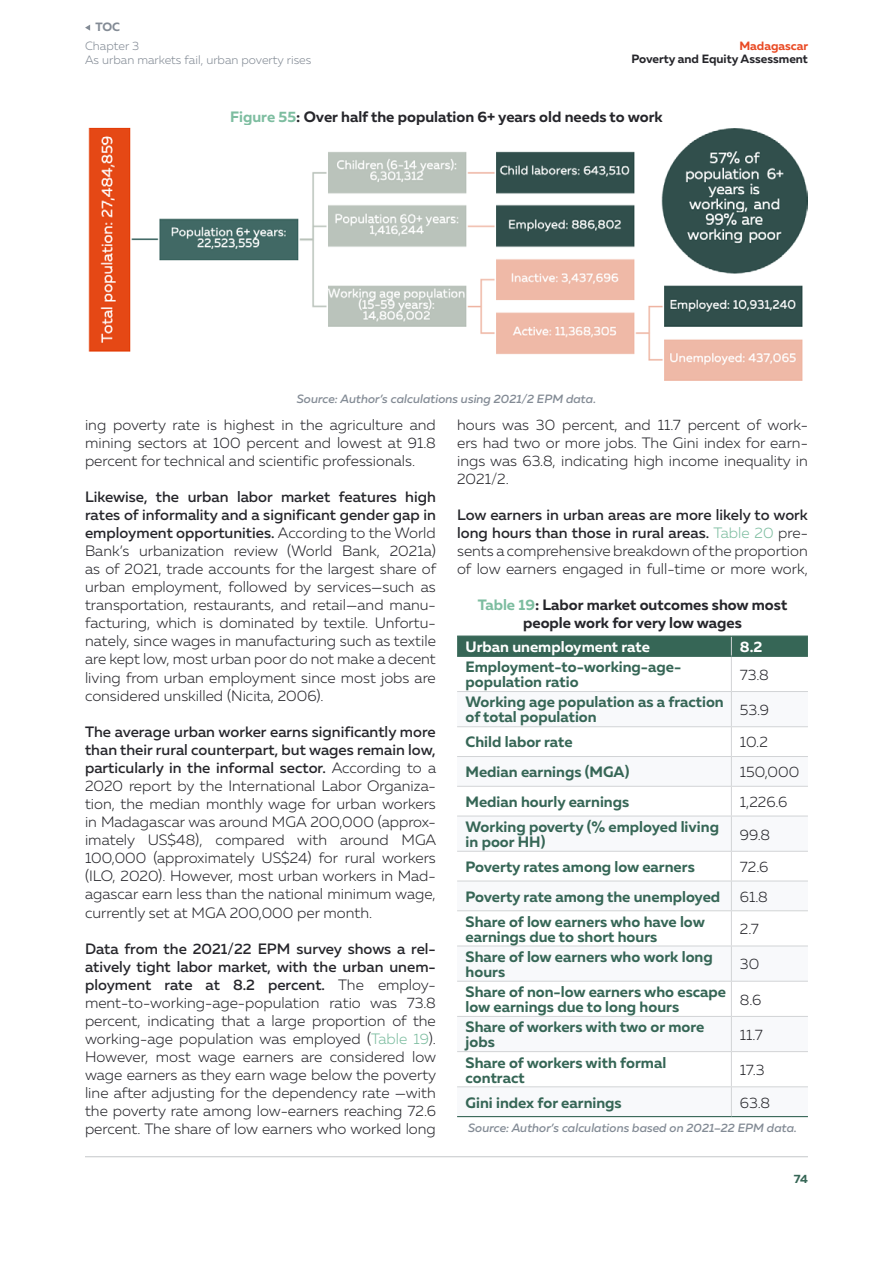
<style>
.page{position:relative;width:893px;height:1263px;background:#fff}
.page>*{position:absolute;margin:0;border:0;box-sizing:border-box;transform-origin:0 0}
.t1{font:300 15px/18px "Muller";color:#26262b;text-align:justify}
.t2{font:700 15px/15px "Muller";color:#366656}
.t3{font:700 15px/18px "Muller";color:#26262b;text-align:center}
.t4{font:700 15px "Muller";color:#fff}
.t5{font:italic 500 12px "Muller";color:#838b95}
.t6{font:300 12px/14.4px "Muller";color:#838b95}
.t7{font:700 12px "Muller";color:#26262b}
.t8{font:700 12px "Muller";color:#e94a24}
.t9{font:700 12px "Muller";color:#838b95}
.t10{font:700 12px "Muller";color:#366656}
.s1{color:#7dbda0}
.s2{font-weight:500}
</style>
<div class="page">
<hr style="left:85px;top:1156px;width:723px;height:1px;background:#d2d4d6">
<svg style="left:85px;top:25px;width:5px;height:6px"></svg>
<img style="left:88px;top:127px;width:720px;height:254px">
<svg style="left:457px;top:692px;width:351px;height:424px"></svg>
<hr style="left:731px;top:657px;width:1px;height:34px;background:#d2d4d6">
<hr style="left:731px;top:911px;width:1px;height:35px;background:#d2d4d6">
<hr style="left:731px;top:981px;width:1px;height:35px;background:#d2d4d6">
<hr style="left:731px;top:1052px;width:1px;height:34px;background:#d2d4d6">
<div style="left:457px;top:637px;width:351px;height:19px;background:#366656"></div>
<hr style="left:731px;top:692px;width:1px;height:34px;background:#d2d4d6">
<svg style="left:731px;top:727px;width:1px;height:89px"></svg>
<hr style="left:731px;top:816px;width:1px;height:35px;background:#d2d4d6">
<svg style="left:731px;top:852px;width:1px;height:58px"></svg>
<hr style="left:731px;top:946px;width:1px;height:35px;background:#d2d4d6">
<hr style="left:731px;top:1017px;width:1px;height:34px;background:#d2d4d6">
<svg style="left:731px;top:1087px;width:1px;height:29px"></svg>
<hr style="left:457px;top:635px;width:274px;height:2px;background:#366656">
<hr style="left:731px;top:635px;width:77px;height:2px;background:#366656">
<hr style="left:457px;top:656px;width:274px;height:1px;background:#366656">
<hr style="left:731px;top:656px;width:77px;height:1px;background:#366656">
<hr style="left:457px;top:1116px;width:274px;height:1px;background:#366656">
<hr style="left:731px;top:1116px;width:77px;height:1px;background:#366656">
<hr style="left:457px;top:691px;width:274px;height:1px;background:#d2d4d6">
<hr style="left:731px;top:691px;width:77px;height:1px;background:#d2d4d6">
<hr style="left:457px;top:726px;width:274px;height:1px;background:#d2d4d6">
<hr style="left:731px;top:726px;width:77px;height:1px;background:#d2d4d6">
<hr style="left:457px;top:756px;width:274px;height:1px;background:#d2d4d6">
<hr style="left:731px;top:756px;width:77px;height:1px;background:#d2d4d6">
<hr style="left:457px;top:786px;width:274px;height:1px;background:#d2d4d6">
<hr style="left:731px;top:786px;width:77px;height:1px;background:#d2d4d6">
<hr style="left:457px;top:816px;width:274px;height:1px;background:#d2d4d6">
<hr style="left:731px;top:816px;width:77px;height:1px;background:#d2d4d6">
<hr style="left:457px;top:851px;width:274px;height:1px;background:#d2d4d6">
<hr style="left:731px;top:851px;width:77px;height:1px;background:#d2d4d6">
<hr style="left:457px;top:881px;width:274px;height:1px;background:#d2d4d6">
<hr style="left:731px;top:881px;width:77px;height:1px;background:#d2d4d6">
<hr style="left:457px;top:910px;width:274px;height:1px;background:#d2d4d6">
<hr style="left:731px;top:910px;width:77px;height:1px;background:#d2d4d6">
<hr style="left:457px;top:946px;width:274px;height:1px;background:#d2d4d6">
<hr style="left:731px;top:946px;width:77px;height:1px;background:#d2d4d6">
<hr style="left:457px;top:981px;width:274px;height:1px;background:#d2d4d6">
<hr style="left:731px;top:981px;width:77px;height:1px;background:#d2d4d6">
<hr style="left:457px;top:1016px;width:274px;height:1px;background:#d2d4d6">
<hr style="left:731px;top:1016px;width:77px;height:1px;background:#d2d4d6">
<hr style="left:457px;top:1051px;width:274px;height:1px;background:#d2d4d6">
<hr style="left:731px;top:1051px;width:77px;height:1px;background:#d2d4d6">
<hr style="left:457px;top:1086px;width:274px;height:1px;background:#d2d4d6">
<hr style="left:731px;top:1086px;width:77px;height:1px;background:#d2d4d6">
<p class="t9" style="left:95px;top:19px;width:26px">TOC</p>
<p class="t6" style="left:85px;top:38px;width:228px">Chapter 3<br>As urban markets fail, urban poverty rises</p>
<p class="t8" style="left:739px;top:38px;width:70px">Madagascar</p>
<p class="t7" style="left:631px;top:52px;width:178px">Poverty and Equity Assessment</p>
<p class="t3" style="left:230px;top:108px;width:434px"><span class="s1">Figure 55</span>: Over half the population 6+ years old needs to work</p>
<p class="t5" style="left:297px;top:391px;width:301px">Source: Author’s calculations using 2021/2 EPM data.</p>
<p class="t1" style="left:85px;top:415px;width:352px">ing poverty rate is highest in the agriculture and mining sectors at 100 percent and lowest at 91.8 percent for technical and scientific professionals.</p>
<p class="t1" style="left:85px;top:487px;width:353px"><span class="s2">Likewise, the urban labor market features high rates of informality and a significant gender gap in employment opportunities.</span> According to the World Bank’s urbanization review (World Bank, 2021a) as of 2021, trade accounts for the largest share of urban employment, followed by services—such as transportation, restaurants, and retail—and manu&shy;facturing, which is dominated by textile. Unfortu&shy;nately, since wages in manufacturing such as textile are kept low, most urban poor do not make a decent living from urban employment since most jobs are considered unskilled (Nicita, 2006).</p>
<p class="t1" style="left:85px;top:722px;width:353px"><span class="s2">The average urban worker earns significantly more than their rural counterpart, but wages remain low, particularly in the informal sector.</span> According to a 2020 report by the International Labor Organiza&shy;tion, the median monthly wage for urban workers in Madagascar was around MGA 200,000 (approx&shy;imately US$48), compared with around MGA 100,000 (approximately US$24) for rural workers (ILO, 2020). However, most urban workers in Mad&shy;agascar earn less than the national minimum wage, currently set at MGA 200,000 per month.</p>
<p class="t1" style="left:85px;top:939px;width:353px"><span class="s2">Data from the 2021/22 EPM survey shows a rel&shy;atively tight labor market, with the urban unem&shy;ployment rate at 8.2 percent.</span> The employ&shy;ment-to-working-age-population ratio was 73.8 percent, indicating that a large proportion of the working-age population was employed (<span class="s1">Table 19</span>).<br>However, most wage earners are considered low wage earners as they earn wage below the poverty line after adjusting for the dependency rate —with the poverty rate among low-earners reaching 72.6 percent. The share of low earners who worked long</p>
<p class="t1" style="left:457px;top:415px;width:352px">hours was 30 percent, and 11.7 percent of work&shy;ers had two or more jobs. The Gini index for earn&shy;ings was 63.8, indicating high income inequality in 2021/2.</p>
<p class="t1" style="left:457px;top:506px;width:352px"><span class="s2">Low earners in urban areas are more likely to work long hours than those in rural areas.</span> <span class="s1">Table 20</span> pre&shy;sents a comprehensive breakdown of the proportion of low earners engaged in full-time or more work,</p>
<p class="t3" style="left:478px;top:596px;width:311px"><span class="s1">Table 19</span>: Labor market outcomes show most people work for very low wages</p>
<p class="t4" style="left:466px;top:637px;width:186px">Urban unemployment rate</p>
<p class="t4" style="left:740px;top:637px;width:24px">8.2</p>
<p class="t2" style="left:466px;top:659px;width:217px">Employment-to-working-age&shy;population ratio</p>
<p class="t1" style="left:740px;top:665px;width:30px">73.8</p>
<p class="t2" style="left:466px;top:695px;width:260px">Working age population as a fraction of total population</p>
<p class="t1" style="left:740px;top:701px;width:31px">53.9</p>
<p class="t2" style="left:466px;top:735px;width:109px">Child labor rate</p>
<p class="t1" style="left:740px;top:733px;width:29px">10.2</p>
<p class="t2" style="left:466px;top:764px;width:165px">Median earnings (MGA)</p>
<p class="t1" style="left:740px;top:763px;width:61px">150,000</p>
<p class="t2" style="left:466px;top:794px;width:165px">Median hourly earnings</p>
<p class="t1" style="left:740px;top:793px;width:49px">1,226.6</p>
<p class="t2" style="left:466px;top:819px;width:255px">Working poverty (% employed living in poor HH)</p>
<p class="t1" style="left:740px;top:825px;width:32px">99.8</p>
<p class="t2" style="left:466px;top:859px;width:231px">Poverty rates among low earners</p>
<p class="t1" style="left:740px;top:858px;width:30px">72.6</p>
<p class="t2" style="left:466px;top:889px;width:256px">Poverty rate among the unemployed</p>
<p class="t1" style="left:740px;top:887px;width:29px">61.8</p>
<p class="t2" style="left:466px;top:914px;width:241px">Share of low earners who have low earnings due to short hours</p>
<p class="t1" style="left:740px;top:920px;width:20px">2.7</p>
<p class="t2" style="left:466px;top:949px;width:249px">Share of low earners who work long hours</p>
<p class="t1" style="left:740px;top:955px;width:21px">30</p>
<p class="t2" style="left:466px;top:984px;width:262px">Share of non-low earners who escape low earnings due to long hours</p>
<p class="t1" style="left:740px;top:990px;width:23px">8.6</p>
<p class="t2" style="left:466px;top:1020px;width:240px">Share of workers with two or more jobs</p>
<p class="t1" style="left:740px;top:1025px;width:24px">11.7</p>
<p class="t2" style="left:466px;top:1055px;width:202px">Share of workers with formal contract</p>
<p class="t1" style="left:740px;top:1061px;width:26px">17.3</p>
<p class="t2" style="left:466px;top:1095px;width:158px">Gini index for earnings</p>
<p class="t1" style="left:740px;top:1093px;width:32px">63.8</p>
<p class="t5" style="left:468px;top:1120px;width:330px">Source: Author’s calculations based on 2021–22 EPM data.</p>
<p class="t10" style="left:794px;top:1171px;width:16px">74</p>
</div>
